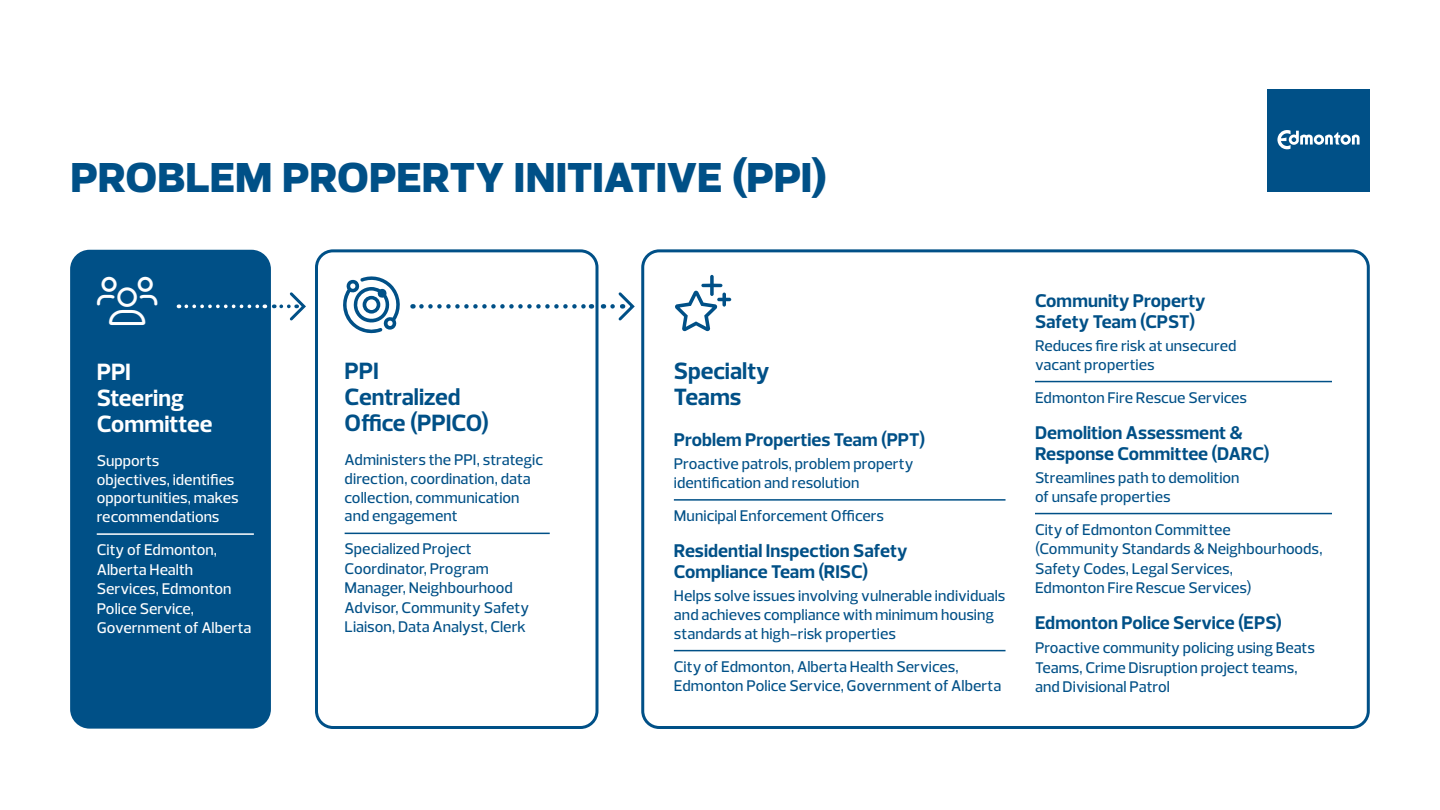
<style>
.page{position:relative;width:1440px;height:810px;background:#fff}
.page>*{position:absolute;margin:0;border:0;box-sizing:border-box;transform-origin:0 0}
.t1{font:300 56.25px "Font Awesome 6 Pro";color:#005087}
.t2{font:800 50.03px "Prelo";letter-spacing:-.015em;color:#005087}
.t3{font:300 48.22px "Font Awesome 6 Pro";color:#fff}
.t4{font:700 24px/26.2px "Prelo";letter-spacing:-.005em;color:#005087}
.t5{font:700 24px/26.2px "Prelo";letter-spacing:-.005em;color:#fff}
.Heading{font:700 18.75px/21px "Prelo";color:#005087}
.Body{font:500 15.75px/19.5px "Prelo";color:#005087}
.Body_Rule{font:500 15.75px/18.8px "Prelo";color:#005087}
.Body-2{font:500 15.75px/19.5px "Prelo";color:#fff}
.Body_Rule-2{font:500 15.75px/18.8px "Prelo";color:#fff}
.s1{font-size:42.53px}
</style>
<div class="page">
<div style="left:72px;top:251px;width:197px;height:476px;background:#005087;border-radius:18px"></div>
<div style="left:70px;top:250px;width:201px;height:479px;border:3px solid #005087;border-radius:18px"></div>
<div style="left:315px;top:249px;width:283px;height:480px;border:3px solid #005087;border-radius:16px"></div>
<div style="left:641px;top:249px;width:729px;height:480px;border:3px solid #005087;border-radius:16px"></div>
<hr style="left:97px;top:533px;width:157px;height:2px;background:#fff">
<hr style="left:345px;top:533px;width:205px;height:1px;background:#005087">
<hr style="left:674px;top:499px;width:332px;height:2px;background:#005087">
<hr style="left:674px;top:650px;width:332px;height:1px;background:#005087">
<hr style="left:1035px;top:381px;width:297px;height:1px;background:#005087">
<hr style="left:1035px;top:513px;width:297px;height:1px;background:#005087">
<svg style="left:281px;top:292px;width:25px;height:29px"></svg>
<svg style="left:421px;top:304px;width:171px;height:5px"></svg>
<svg style="left:613px;top:292px;width:22px;height:29px"></svg>
<svg style="left:186px;top:304px;width:79px;height:4px"></svg>
<div style="left:1268px;top:90px;width:102px;height:102px;background:#005087"></div>
<svg style="left:1277px;top:130px;width:83px;height:19px"></svg>
<p class="t2" style="left:70px;top:144px;width:759px">PROBLEM PROPERTY INITIATIVE <span class="s1">(</span>PPI<span class="s1">)</span></p>
<p class="t3" style="left:97px;top:277px;width:62px">◆▲▲</p>
<p class="t1" style="left:675px;top:275px;width:58px">▲▼▲</p>
<p class="t5" style="left:97px;top:359px;width:117px">PPI<br>Steering<br>Committee</p>
<p class="Body_Rule-2" style="left:97px;top:451px;width:143px">Supports<br>objectives, identifies opportunities, makes recommendations</p>
<p class="Body-2" style="left:97px;top:540px;width:156px">City of Edmonton,<br>Alberta Health<br>Services, Edmonton<br>Police Service,<br>Government of Alberta</p>
<p class="t4" style="left:345px;top:358px;width:146px">PPI<br>Centralized<br>Office (PPICO)</p>
<p class="Body_Rule" style="left:345px;top:451px;width:200px">Administers the PPI, strategic direction, coordination, data collection, communication and engagement</p>
<p class="Body" style="left:345px;top:539px;width:186px">Specialized Project<br>Coordinator, Program<br>Manager, Neighbourhood<br>Advisor, Community Safety<br>Liaison, Data Analyst, Clerk</p>
<p class="t4" style="left:674px;top:358px;width:97px">Specialty<br>Teams</p>
<p class="Heading" style="left:674px;top:429px;width:253px">Problem Properties Team (PPT)</p>
<p class="Body_Rule" style="left:674px;top:455px;width:241px">Proactive patrols, problem property identification and resolution</p>
<p class="Body" style="left:674px;top:506px;width:212px">Municipal Enforcement Officers</p>
<p class="Heading" style="left:674px;top:540px;width:235px">Residential Inspection Safety<br>Compliance Team (RISC)</p>
<p class="Body_Rule" style="left:674px;top:587px;width:333px">Helps solve issues involving vulnerable individuals and achieves compliance with minimum housing standards at high-risk properties</p>
<p class="Body" style="left:674px;top:657px;width:329px">City of Edmonton, Alberta Health Services,<br>Edmonton Police Service, Government of Alberta</p>
<p class="Heading" style="left:1035px;top:290px;width:172px">Community Property<br>Safety Team (CPST)</p>
<p class="Body_Rule" style="left:1035px;top:336px;width:203px">Reduces fire risk at unsecured vacant properties</p>
<p class="Body" style="left:1035px;top:388px;width:214px">Edmonton Fire Rescue Services</p>
<p class="Heading" style="left:1035px;top:422px;width:236px">Demolition Assessment &amp;<br>Response Committee (DARC)</p>
<p class="Body_Rule" style="left:1035px;top:468px;width:206px">Streamlines path to demolition of unsafe properties</p>
<p class="Body" style="left:1035px;top:520px;width:289px">City of Edmonton Committee<br>(Community Standards &amp; Neighbourhoods,<br>Safety Codes, Legal Services,<br>Edmonton Fire Rescue Services)</p>
<p class="Heading" style="left:1035px;top:612px;width:249px">Edmonton Police Service (EPS)</p>
<p class="Body" style="left:1035px;top:638px;width:282px">Proactive community policing using Beats<br>Teams, Crime Disruption project teams, and Divisional Patrol</p>
</div>
